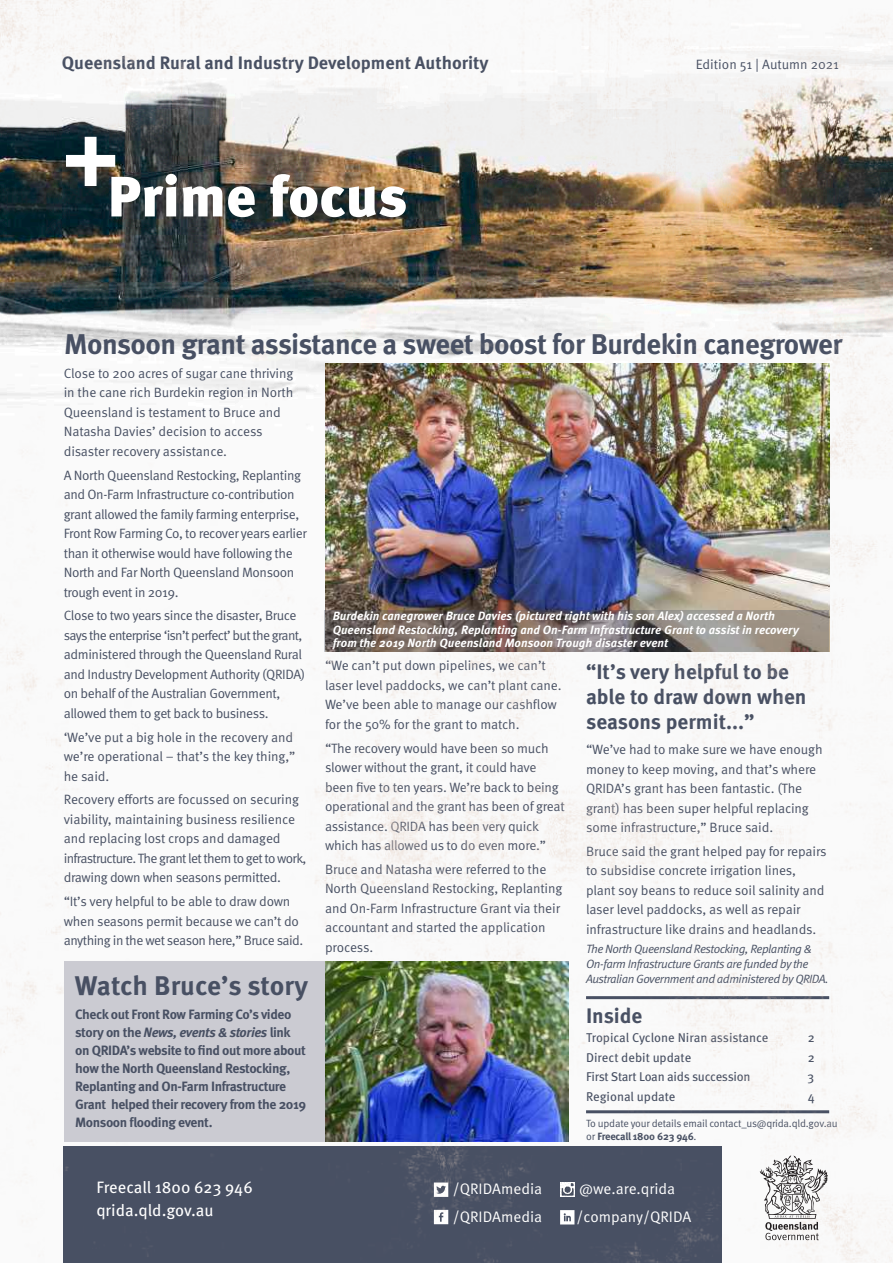
<style>
.page{position:relative;width:893px;height:1263px;background:#fff}
.page>*{position:absolute;margin:0;border:0;box-sizing:border-box;transform-origin:0 0}
.t1{font:900 56.85px "Meta OT";color:#fff}
.t2{font:700 28.5px "Meta OT";letter-spacing:-.02em;color:#485063}
.t3{font:700 27px "Meta OT";letter-spacing:-.005em;color:#485063}
.t4{font:700 21px/25.2px "Meta OT";color:#485063}
.t5{font:700 18px "Meta OT";color:#485063}
.t6{font:16.5px/22.5px "Meta OT";color:#fff}
.t7{font:15.3px "Meta OT Norm";color:#fff}
.t8{font:13.5px/19.5px "Meta OT Norm";letter-spacing:-.02em;color:#485063}
.t9{font:700 13.5px/18px "Meta OT";letter-spacing:-.03em;color:#485063}
.t10{font:13.5px "Meta OT Norm";color:#485063}
.t11{font:12.75px "Meta OT";letter-spacing:-.01em;color:#485063}
.t12{font:italic 700 12px/13.5px "Meta OT";color:#fff}
.t13{font:12px/15px "Meta OT Norm Ita";letter-spacing:-.04em;color:#485063}
.t14{font:10.5px "Meta OT Norm";letter-spacing:-.025em;color:#485063}
.t15{font:700 10.5px "Meta OT";letter-spacing:-.02em;color:#485063}
.s1{font-style:italic}
.s2{font-family:"Meta OT Norm";font-weight:400}
</style>
<div class="page">
<img style="left:0;top:0;width:893px;height:1263px">
<div style="left:64px;top:1147px;width:658px;height:116px;background:#485063"></div>
<svg style="left:66px;top:137px;width:49px;height:49px"></svg>
<hr style="left:586px;top:996px;width:243px;height:3px;background:#485063">
<hr style="left:586px;top:1110px;width:243px;height:3px;background:#485063">
<svg style="left:434px;top:1182px;width:14px;height:15px"></svg>
<svg style="left:434px;top:1210px;width:14px;height:14px"></svg>
<svg style="left:560px;top:1210px;width:14px;height:14px"></svg>
<img style="left:560px;top:1182px;width:14px;height:15px">
<svg style="left:760px;top:1155px;width:68px;height:85px"></svg>
<img style="left:325px;top:364px;width:504px;height:246px">
<svg style="left:325px;top:610px;width:504px;height:41px;background:#7c716c"></svg>
<div style="left:64px;top:961px;width:278px;height:181px;background:#cbcbd2"></div>
<img style="left:325px;top:961px;width:244px;height:181px">
<h3 class="t5" style="left:62px;top:51px;width:428px">Queensland Rural and Industry Development Authority</h3>
<p class="t10" style="left:696px;top:56px;width:145px">Edition 51 | Autumn 2021</p>
<h1 class="t1" style="left:108px;top:162px;width:301px">Prime focus</h1>
<h2 class="t2" style="left:64px;top:326px;width:780px">Monsoon grant assistance a sweet boost for Burdekin canegrower</h2>
<p class="t8" style="left:64px;top:364px;width:231px">Close to 200 acres of sugar cane thriving in the cane rich Burdekin region in North Queensland is testament to Bruce and Natasha Davies’ decision to access disaster recovery assistance.</p>
<p class="t8" style="left:64px;top:465px;width:245px">A North Queensland Restocking, Replanting and On-Farm Infrastructure co-contribution grant allowed the family farming enterprise, Front Row Farming Co, to recover years earlier than it otherwise would have following the North and Far North Queensland Monsoon trough event in 2019.</p>
<p class="t8" style="left:64px;top:606px;width:243px">Close to two years since the disaster, Bruce says the enterprise ‘isn’t perfect’ but the grant, administered through the Queensland Rural and Industry Development Authority (QRIDA) on behalf of the Australian Government, allowed them to get back to business.</p>
<p class="t8" style="left:64px;top:727px;width:233px">‘We’ve put a big hole in the recovery and we’re operational – that’s the key thing,” he said.</p>
<p class="t8" style="left:64px;top:790px;width:244px">Recovery efforts are focussed on securing viability, maintaining business resilience and replacing lost crops and damaged infrastructure. The grant let them to get to work, drawing down when seasons permitted.</p>
<p class="t8" style="left:64px;top:892px;width:241px">“It’s very helpful to be able to draw down when seasons permit because we can’t do anything in the wet season here,” Bruce said.</p>
<p class="t12" style="left:333px;top:610px;width:468px">Burdekin canegrower Bruce Davies (pictured right with his son Alex) accessed a North<br>Queensland Restocking, Replanting and On-Farm Infrastructure Grant to assist in recovery from the 2019 North Queensland Monsoon Trough disaster event</p>
<p class="t8" style="left:325px;top:656px;width:238px">“We can’t put down pipelines, we can’t laser level paddocks, we can’t plant cane.<br>We’ve been able to manage our cashflow for the 50% for the grant to match.</p>
<p class="t8" style="left:325px;top:738px;width:241px">“The recovery would have been so much slower without the grant, it could have been five to ten years. We’re back to being operational and the grant has been of great assistance. QRIDA has been very quick which has allowed us to do even more.”</p>
<p class="t8" style="left:325px;top:860px;width:239px">Bruce and Natasha were referred to the North Queensland Restocking, Replanting and On-Farm Infrastructure Grant via their accountant and started the application process.</p>
<h3 class="t4" style="left:586px;top:659px;width:222px">“It’s very helpful to be able to draw down when seasons permit...”</h3>
<p class="t8" style="left:586px;top:740px;width:238px">“We’ve had to make sure we have enough money to keep moving, and that’s where QRIDA’s grant has been fantastic. (The grant) has been super helpful replacing some infrastructure,” Bruce said.</p>
<p class="t8" style="left:586px;top:841px;width:242px">Bruce said the grant helped pay for repairs to subsidise concrete irrigation lines, plant soy beans to reduce soil salinity and laser level paddocks, as well as repair infrastructure like drains and headlands.</p>
<p class="t13" style="left:586px;top:942px;width:244px">The North Queensland Restocking, Replanting &amp;<br>On-farm Infrastructure Grants are funded by the<br>Australian Government and administered by QRIDA.</p>
<h3 class="t3" style="left:75px;top:968px;width:235px">Watch Bruce’s story</h3>
<p class="t9" style="left:75px;top:1005px;width:233px">Check out Front Row Farming Co’s video story on the <span class="s1">News, events &amp; stories</span> link on QRIDA’s website to find out more about how the North Queensland Restocking, Replanting and On-Farm Infrastructure Grant helped their recovery from the 2019<br>Monsoon flooding event.</p>
<p class="t6" style="left:97px;top:1176px;width:158px">Freecall 1800 623 946 qrida.qld.gov.au</p>
<h3 class="t4" style="left:586px;top:1004px;width:58px">Inside</h3>
<p class="t11" style="left:586px;top:1030px;width:184px">Tropical Cyclone Niran assistance</p>
<p class="t11" style="left:808px;top:1030px;width:9px">2</p>
<p class="t11" style="left:586px;top:1049px;width:107px">Direct debit update</p>
<p class="t11" style="left:808px;top:1049px;width:9px">2</p>
<p class="t11" style="left:586px;top:1069px;width:166px">First Start Loan aids succession</p>
<p class="t11" style="left:807px;top:1069px;width:8px">3</p>
<p class="t11" style="left:586px;top:1088px;width:91px">Regional update</p>
<p class="t11" style="left:808px;top:1088px;width:9px">4</p>
<p class="t14" style="left:586px;top:1117px;width:253px">To update your details email contact_us@qrida.qld.gov.au</p>
<p class="t15" style="left:586px;top:1130px;width:112px"><span class="s2">or</span> Freecall 1800 623 946<span class="s2">.</span></p>
<p class="t7" style="left:453px;top:1179px;width:91px">/QRIDAmedia</p>
<p class="t7" style="left:579px;top:1179px;width:98px">@we.are.qrida</p>
<p class="t7" style="left:453px;top:1207px;width:91px">/QRIDAmedia</p>
<p class="t7" style="left:576px;top:1207px;width:116px">/company/QRIDA</p>
</div>
